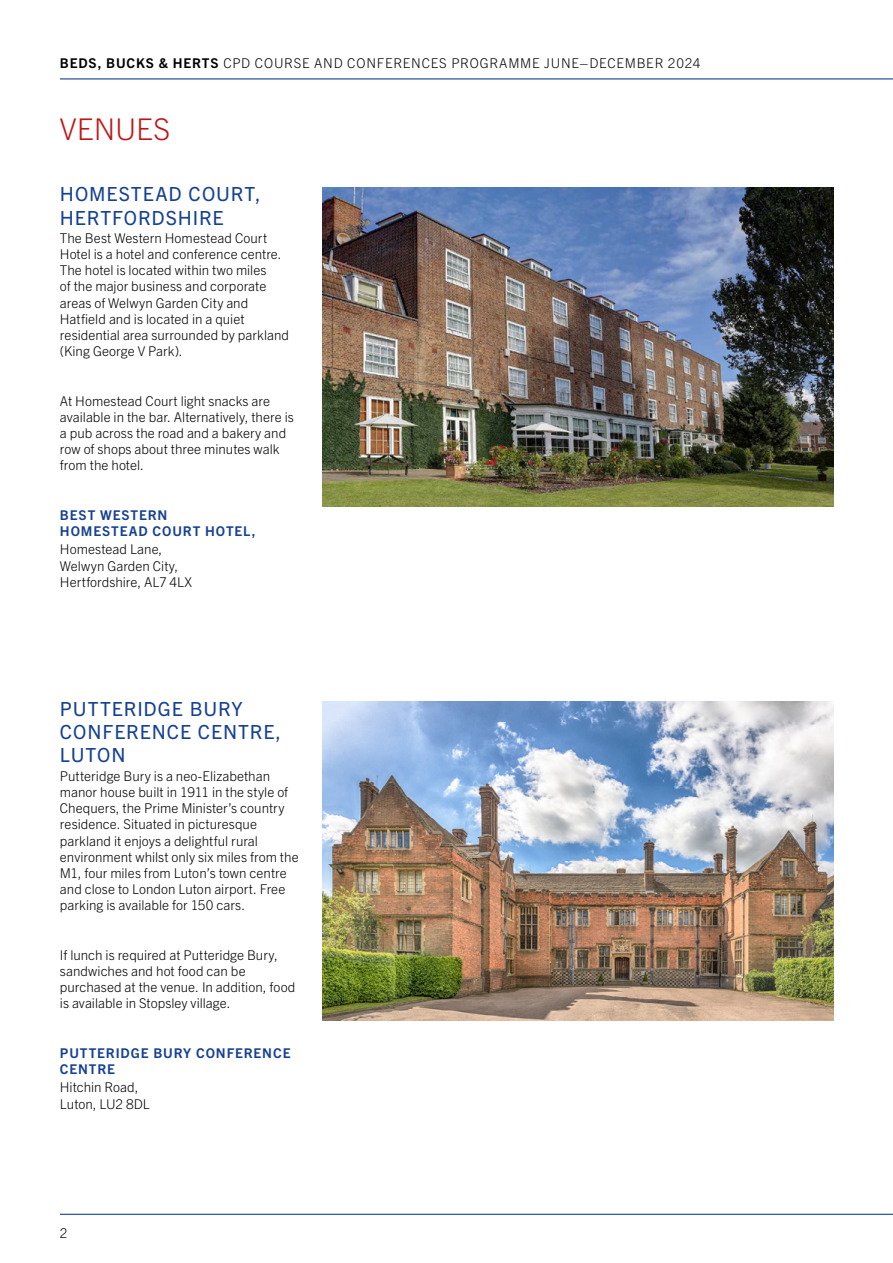
<style>
.page{position:relative;width:893px;height:1263px;background:#fff}
.page>*{position:absolute;margin:0;border:0;box-sizing:border-box;transform-origin:0 0}
.t1{font:300 30px "Trade Gothic Next LT Pro";color:#bf1717}
.t2{font:19.5px/23.4px "Trade Gothic Next LT Pro";letter-spacing:.045em;color:#164194}
.t3{font:300 13.5px/16.2px "Trade Gothic Next LT Pro";color:#000}
.t4{font:700 13.5px/16.2px "Trade Gothic Next LT Pro";letter-spacing:.065em;color:#164194}
.t5{font:300 13.5px "Trade Gothic Next LT Pro";letter-spacing:.055em;color:#000}
.s1{font-weight:700}
</style>
<div class="page">
<hr style="left:60px;top:1214px;width:833px;height:1px;background:#164194">
<img style="left:323px;top:187px;width:510px;height:319px">
<img style="left:323px;top:702px;width:510px;height:318px">
<hr style="left:60px;top:78px;width:833px;height:1px;background:#164194">
<p class="t5" style="left:60px;top:53px;width:501px"><span class="s1">BEDS, BUCKS &amp; HERTS</span> CPD COURSE AND CONFERENCES PROGRAMME June</p>
<p class="t3" style="left:579px;top:54px;width:30px">–December</p>
<p class="t3" style="left:668px;top:54px;width:34px">2024</p>
<h1 class="t1" style="left:60px;top:109px;width:112px">VENUES</h1>
<h2 class="t2" style="left:60px;top:181px;width:202px">HOMESTEAD COURT,<br>HERTFORDSHIRE</h2>
<p class="t3" style="left:60px;top:229px;width:231px">The Best Western Homestead Court Hotel is a hotel and conference centre.<br>The hotel is located within two miles<br>of the major business and corporate areas of Welwyn Garden City and Hatfield and is located in a quiet residential area surrounded by parkland (King George V Park).</p>
<p class="t3" style="left:60px;top:392px;width:235px">At Homestead Court light snacks are available in the bar. Alternatively, there is a pub across the road and a bakery and row of shops about three minutes walk from the hotel.</p>
<p class="t4" style="left:60px;top:506px;width:197px">BEST WESTERN<br>HOMESTEAD COURT HOTEL,</p>
<p class="t3" style="left:60px;top:540px;width:134px">Homestead Lane,<br>Welwyn Garden City,<br>Hertfordshire, AL7 4LX</p>
<h2 class="t2" style="left:60px;top:695px;width:223px">PUTTERIDGE BURY<br>CONFERENCE CENTRE,<br>LUTON</h2>
<p class="t3" style="left:60px;top:767px;width:240px">Putteridge Bury is a neo-Elizabethan manor house built in 1911 in the style of Chequers, the Prime Minister’s country residence. Situated in picturesque parkland it enjoys a delightful rural environment whilst only six miles from the M1, four miles from Luton’s town centre and close to London Luton airport. Free parking is available for 150 cars.</p>
<p class="t3" style="left:60px;top:946px;width:237px">If lunch is required at Putteridge Bury, sandwiches and hot food can be purchased at the venue. In addition, food is available in Stopsley village.</p>
<p class="t4" style="left:60px;top:1044px;width:232px">PUTTERIDGE BURY CONFERENCE<br>CENTRE</p>
<p class="t3" style="left:60px;top:1078px;width:91px">Hitchin Road,<br>Luton, LU2 8DL</p>
<p class="t3" style="left:60px;top:1224px;width:9px">2</p>
</div>
